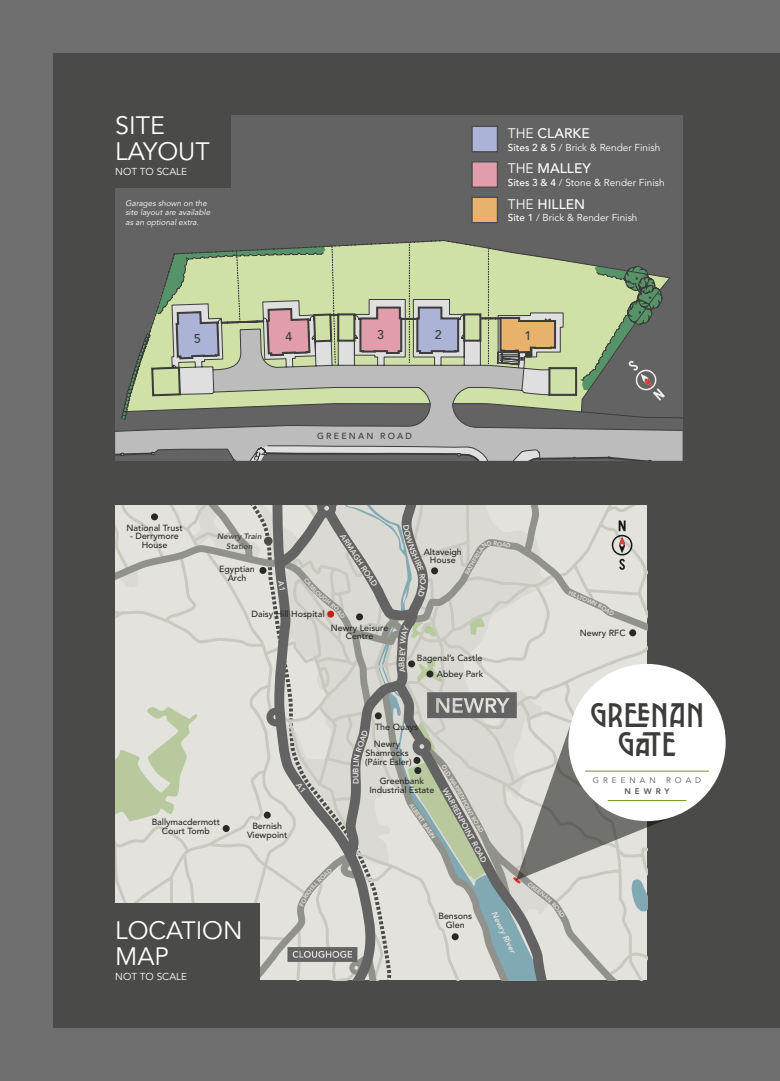
<style>
.page{position:relative;width:780px;height:1081px;background:#706f6f}
.page>*{position:absolute;margin:0;border:0;box-sizing:border-box;transform-origin:0 0}
.t1{font:40px/29.1px "Carilliantine Solid";letter-spacing:.01em;color:#3c3c3b;text-align:center}
.t2{font:25px/26.2px "Avenir LT Std";color:#fff}
.t3{font:500 13.75px "Avenir LT Std";color:#fff}
.t4{font:500 12.5px "Avenir LT Std";color:#3c3c3b}
.t5{font:10px "Avenir LT Std";color:#fff}
.t6{font:500 8.88px/8.9px "Avenir";color:#282827;text-align:center}
.t7{font:500 8.75px "Avenir LT Std";letter-spacing:.25em;color:#3c3c3b}
.t8{font:italic 8.12px/9.8px "Avenir LT Std";color:#fff}
.t9{font:8.12px "Avenir LT Std";letter-spacing:.5em;color:#575756}
.t10{font:800 8.12px "Avenir LT Std";letter-spacing:.5em;color:#575756}
.t11{font:800 7.88px "Avenir";color:#e3e2dc}
.t12{font:italic 800 7.88px/9.9px "Avenir";color:#4a4a49;text-align:center}
.t13{font:italic 800 7.88px "Avenir";color:#e3e2dc}
.t14{font:800 5.88px "Avenir";color:#e3e2dc}
.s1{font-weight:400}
.s2{font-weight:500}
</style>
<div class="page">
<div style="left:53px;top:53px;width:727px;height:975px;background:#4a4a49"></div>
<svg style="left:115px;top:505px;width:532px;height:475px;background:#dbdcd3"></svg>
<svg style="left:243px;top:505px;width:316px;height:475px;background:#cbccc7"></svg>
<svg style="left:261px;top:505px;width:173px;height:254px;background:#c1c0bb"></svg>
<div style="left:375px;top:712px;width:7px;height:7px;background:#282827;border-radius:50%"></div>
<div style="left:356px;top:613px;width:7px;height:7px;background:#282827;border-radius:50%"></div>
<div style="left:264px;top:811px;width:7px;height:7px;background:#282827;border-radius:50%"></div>
<div style="left:223px;top:825px;width:7px;height:7px;background:#282827;border-radius:50%"></div>
<div style="left:259px;top:567px;width:7px;height:7px;background:#282827;border-radius:50%"></div>
<div style="left:151px;top:513px;width:7px;height:7px;background:#282827;border-radius:50%"></div>
<div style="left:451px;top:933px;width:7px;height:7px;background:#282827;border-radius:50%"></div>
<svg style="left:287px;top:947px;width:70px;height:15px"></svg>
<div style="left:568px;top:664px;width:157px;height:157px;background:#fff;border-radius:50%"></div>
<hr style="left:585px;top:771px;width:123px;height:1px;background:#74921a">
<div style="left:106px;top:903px;width:154px;height:89px;background:#4a4a49"></div>
<div style="left:115px;top:115px;width:567px;height:346px;background:#646363"></div>
<svg style="left:115px;top:438px;width:567px;height:23px"></svg>
<svg style="left:115px;top:416px;width:567px;height:22px"></svg>
<div style="left:106px;top:106px;width:124px;height:82px;background:#4a4a49"></div>
<div style="left:471px;top:126px;width:27px;height:26px;background:#abb3d7;border:1px solid #4a4a49"></div>
<div style="left:471px;top:161px;width:27px;height:27px;background:#e29daa;border:1px solid #4a4a49"></div>
<div style="left:471px;top:197px;width:27px;height:26px;background:#e8b26d;border:1px solid #4a4a49"></div>
<svg style="left:353px;top:778px;width:5px;height:5px"></svg>
<svg style="left:353px;top:730px;width:15px;height:42px"></svg>
<svg style="left:353px;top:553px;width:7px;height:7px"></svg>
<svg style="left:304px;top:578px;width:41px;height:40px;background:#c5c1ba"></svg>
<svg style="left:299px;top:867px;width:33px;height:39px"></svg>
<svg style="left:296px;top:781px;width:9px;height:11px"></svg>
<svg style="left:278px;top:580px;width:7px;height:10px"></svg>
<svg style="left:382px;top:520px;width:309px;height:398px"></svg>
<svg style="left:506px;top:942px;width:8px;height:12px"></svg>
<svg style="left:122px;top:242px;width:560px;height:180px"></svg>
<h2 class="t2" style="left:115px;top:113px;width:96px">SITE<br>LAYOUT</h2>
<p class="t5" style="left:115px;top:166px;width:73px">NOT TO SCALE</p>
<p class="t8" style="left:125px;top:198px;width:86px">Garages shown on the site layout are available as an optional extra.</p>
<p class="t6" style="left:126px;top:522px;width:58px">National Trust</p>
<p class="t6" style="left:130px;top:531px;width:50px">- Derrymore<br>House</p>
<p class="t12" style="left:217px;top:531px;width:46px">Newry Train<br>Station</p>
<p class="t6" style="left:219px;top:564px;width:37px">Egyptian<br>Arch</p>
<h3 class="t3" style="left:507px;top:125px;width:84px"><span class="s1">THE</span> CLARKE</h3>
<p class="t5" style="left:507px;top:141px;width:154px"><span class="s2">Sites 2 &amp; 5</span> / Brick &amp; Render Finish</p>
<h3 class="t3" style="left:507px;top:161px;width:85px"><span class="s1">THE</span> MALLEY</h3>
<p class="t5" style="left:507px;top:177px;width:158px"><span class="s2">Sites 3 &amp; 4</span> / Stone &amp; Render Finish</p>
<h3 class="t3" style="left:507px;top:196px;width:79px"><span class="s1">THE</span> HILLEN</h3>
<p class="t5" style="left:507px;top:212px;width:131px"><span class="s2">Site 1</span> / Brick &amp; Render Finish</p>
<h3 class="t4" style="left:377px;top:327px;width:8px">3</h3>
<h3 class="t4" style="left:434px;top:327px;width:8px">2</h3>
<h3 class="t4" style="left:524px;top:328px;width:8px">1</h3>
<p class="t7" style="left:317px;top:431px;width:96px">GREENAN ROAD</p>
<p class="t11" style="left:347px;top:531px;width:25px;rotate:57deg">ARMA</p>
<p class="t11" style="left:363px;top:556px;width:33px;rotate:57deg">H ROAD</p>
<p class="t6" style="left:423px;top:546px;width:40px">Altaveigh<br>House</p>
<p class="t14" style="left:570px;top:588px;width:21px;rotate:24deg">HILLTO</p>
<p class="t6" style="left:152px;top:817px;width:70px">Ballymacdermott<br>Court Tomb</p>
<p class="t6" style="left:251px;top:609px;width:74px">Daisy Hill Hospital</p>
<p class="t6" style="left:331px;top:622px;width:59px">Newry Leisure<br>Centre</p>
<p class="t6" style="left:417px;top:653px;width:67px">Bagenal’s Castle</p>
<p class="t6" style="left:436px;top:669px;width:48px">Abbey Park</p>
<p class="t6" style="left:375px;top:721px;width:44px">The Quays</p>
<p class="t6" style="left:247px;top:821px;width:42px">Bernish<br>Viewpoint</p>
<p class="t6" style="left:365px;top:739px;width:48px">Newry<br>Shamrocks (Páirc Esler)</p>
<p class="t11" style="left:349px;top:778px;width:7px;rotate:-90deg">U</p>
<p class="t6" style="left:369px;top:776px;width:67px">Greenbank<br>Industrial Estate</p>
<p class="t11" style="left:450px;top:785px;width:36px;rotate:61deg">WARREN</p>
<p class="t11" style="left:467px;top:815px;width:40px;rotate:62deg">POINT RO</p>
<h2 class="t2" style="left:115px;top:917px;width:129px">LOCATION<br>MAP</h2>
<p class="t5" style="left:115px;top:971px;width:73px">NOT TO SCALE</p>
<p class="t6" style="left:438px;top:911px;width:35px">Bensons<br>Glen</p>
<p class="t13" style="left:498px;top:910px;width:35px;rotate:64deg">Newry Ri</p>
<p class="t6" style="left:580px;top:628px;width:47px">Newry RFC</p>
<h1 class="t1" style="left:590px;top:701px;width:115px">Greenan<br>Gate</h1>
<p class="t9" style="left:593px;top:776px;width:64px">GREENAN</p>
<p class="t9" style="left:666px;top:776px;width:37px">ROAD</p>
<p class="t10" style="left:624px;top:787px;width:47px">NEWRY</p>
</div>
